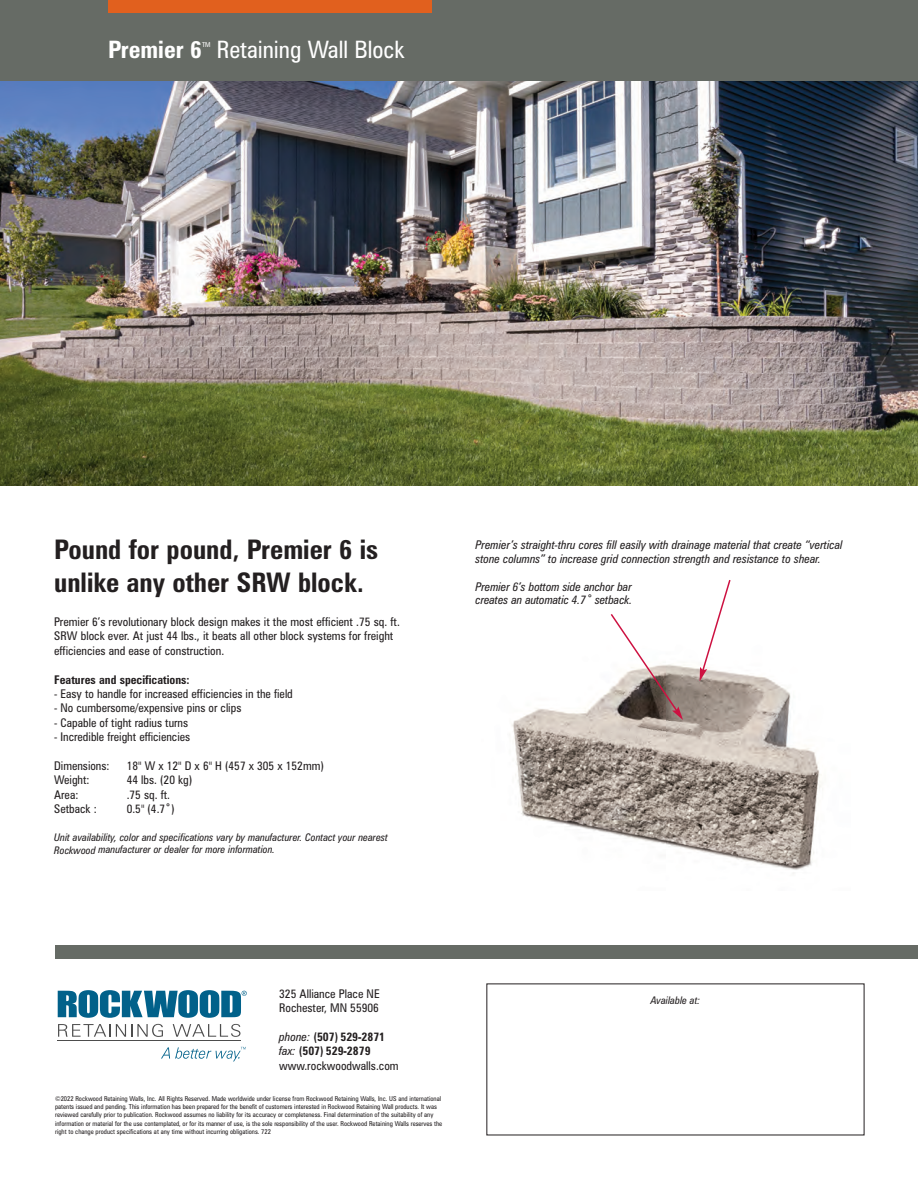
<style>
.page{position:relative;width:918px;height:1188px;background:#fff}
.page>*{position:absolute;margin:0;border:0;box-sizing:border-box;transform-origin:0 0}
.t1{font:700 condensed 27px/32.4px "Zurich BT";color:#231f20}
.t2{font:condensed 24px "Zurich BT";color:#fff}
.t3{font:700 condensed 24px "Zurich BT";color:#fff}
.t4{font:condensed 12px/14.4px "Zurich BT";color:#231f20}
.t5{font:italic condensed 12px/14.4px "Zurich BT";color:#231f20}
.t6{font:700 condensed 12px/14.4px "Zurich BT";color:#231f20}
.t7{font:italic condensed 10.5px/12.6px "Zurich BT";color:#231f20}
.t8{font:condensed 6.75px/8.1px "Zurich BT";color:#231f20}
.t9{font:condensed 6.75px "Zurich BT";color:#fff}
.s1{font-weight:400;font-style:italic}
.s2{font-weight:400}
</style>
<div class="page">
<div style="left:0;top:0;width:918px;height:102px;background:#666b65"></div>
<div style="left:108px;top:0;width:324px;height:14px;background:#e1601e"></div>
<img style="left:512px;top:667px;width:309px;height:207px">
<img style="left:0;top:81px;width:918px;height:405px">
<svg style="left:609px;top:614px;width:74px;height:106px"></svg>
<svg style="left:700px;top:580px;width:32px;height:101px"></svg>
<svg style="left:58px;top:990px;width:189px;height:28px"></svg>
<svg style="left:58px;top:1024px;width:105px;height:13px"></svg>
<svg style="left:173px;top:1024px;width:67px;height:13px"></svg>
<hr style="left:58px;top:1040px;width:183px;height:1px;background:#4d4d4d">
<svg style="left:161px;top:1047px;width:85px;height:14px"></svg>
<div style="left:55px;top:945px;width:863px;height:13px;background:#666b65"></div>
<h2 class="t3" style="left:108px;top:40px;width:95px">Premier 6</h2>
<p class="t9" style="left:202px;top:42px;width:10px">TM</p>
<h2 class="t2" style="left:217px;top:40px;width:189px">Retaining Wall Block</h2>
<h1 class="t1" style="left:54px;top:536px;width:326px">Pound for pound, Premier 6 is unlike any other SRW block.</h1>
<h3 class="t4" style="left:54px;top:616px;width:347px">Premier 6’s revolutionary block design makes it the most efficient .75 sq. ft.<br>SRW block ever. At just 44 lbs., it beats all other block systems for freight efficiencies and ease of construction.</h3>
<h3 class="t6" style="left:54px;top:673px;width:137px">Features and specifications:</h3>
<h3 class="t4" style="left:54px;top:688px;width:240px">- Easy to handle for increased efficiencies in the field</h3>
<h3 class="t4" style="left:54px;top:702px;width:189px">- No cumbersome/expensive pins or clips</h3>
<h3 class="t4" style="left:54px;top:716px;width:136px">- Capable of tight radius turns</h3>
<h3 class="t4" style="left:54px;top:731px;width:138px">- Incredible freight efficiencies</h3>
<h3 class="t4" style="left:54px;top:760px;width:57px">Dimensions:</h3>
<h3 class="t4" style="left:127px;top:760px;width:199px">18" W x 12" D x 6" H (457 x 305 x 152mm)</h3>
<h3 class="t4" style="left:54px;top:774px;width:37px">Weight:</h3>
<h3 class="t4" style="left:127px;top:774px;width:67px">44 lbs. (20 kg)</h3>
<h3 class="t4" style="left:54px;top:788px;width:26px">Area:</h3>
<h3 class="t4" style="left:127px;top:788px;width:45px">.75 sq. ft.</h3>
<h3 class="t4" style="left:54px;top:803px;width:44px">Setback :</h3>
<h3 class="t4" style="left:127px;top:803px;width:49px">0.5" (4.7˚)</h3>
<h3 class="t7" style="left:54px;top:832px;width:335px">Unit availability, color and specifications vary by manufacturer. Contact your nearest<br>Rockwood manufacturer or dealer for more information.</h3>
<h3 class="t5" style="left:476px;top:538px;width:369px">Premier’s straight-thru cores fill easily with drainage material that create “vertical stone columns” to increase grid connection strength and resistance to shear.</h3>
<h3 class="t5" style="left:476px;top:581px;width:158px;line-height:13.5px">Premier 6’s bottom side anchor bar creates an automatic 4.7˚ setback.</h3>
<h3 class="t4" style="left:279px;top:987px;width:102px">325 Alliance Place NE<br>Rochester, MN 55906</h3>
<h3 class="t6" style="left:279px;top:1030px;width:121px"><span class="s1">phone:</span> (507) 529-2871 <span class="s1">fax:</span> (507) 529-2879 <span class="s2">www.rockwoodwalls.com</span></h3>
<p class="t8" style="left:55px;top:1095px;width:389px">©2022 Rockwood Retaining Walls, Inc. All Rights Reserved. Made worldwide under license from Rockwood Retaining Walls, Inc. US and international patents issued and pending. This information has been prepared for the benefit of customers interested in Rockwood Retaining Wall products. It was reviewed carefully prior to publication. Rockwood assumes no liability for its accuracy or completeness. Final determination of the suitability of any information or material for the use contemplated, or for its manner of use, is the sole responsibility of the user. Rockwood Retaining Walls reserves the right to change product specifications at any time without incurring obligations. 722</p>
<h3 class="t7" style="left:651px;top:995px;width:51px">Available at:</h3>
</div>
